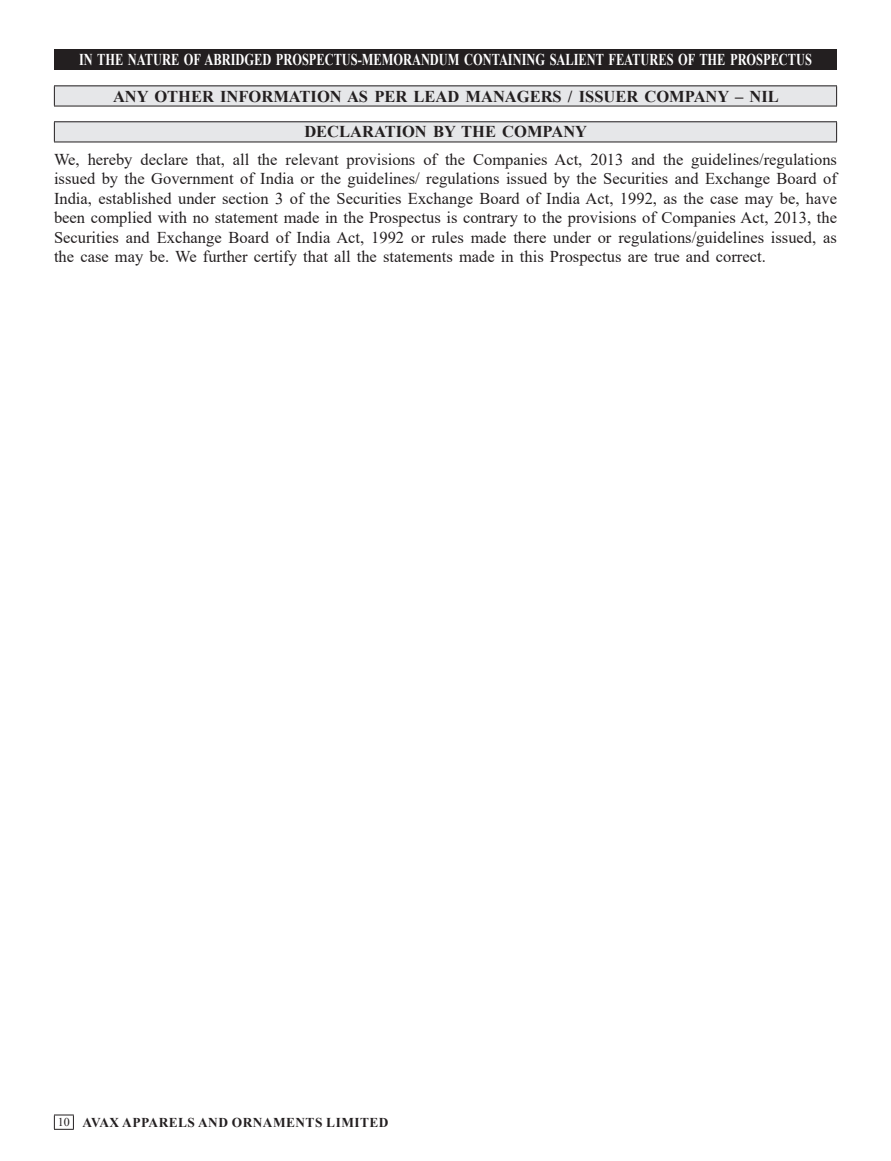
<style>
.page{position:relative;width:891px;height:1161px;background:#fff}
.page>*{position:absolute;margin:0;border:0;box-sizing:border-box;transform-origin:0 0}
.t1{font:16.5px/19.5px "Times New Roman";color:#231f20;text-align:justify}
.t2{font:700 16.5px "Times New Roman";color:#fff;scale:.75 1}
.t3{font:700 16.5px "Times New Roman";color:#231f20}
.t4{font:700 13.5px "Times New Roman";letter-spacing:.035em;color:#231f20}
.s1{font-weight:400;font-size:12px}
</style>
<div class="page">
<div style="left:54px;top:49px;width:783px;height:20px;background:#231f20"></div>
<svg style="left:54px;top:1115px;width:20px;height:15px"></svg>
<div style="left:54px;top:86px;width:783px;height:20px;background:#e6e7e9"></div>
<hr style="left:54px;top:86px;width:783px;height:1px;background:#231f20">
<hr style="left:54px;top:106px;width:783px;height:1px;background:#231f20">
<svg style="left:54px;top:86px;width:1px;height:20px"></svg>
<svg style="left:836px;top:86px;width:1px;height:20px"></svg>
<div style="left:54px;top:122px;width:783px;height:20px;background:#e6e7e9"></div>
<hr style="left:54px;top:121px;width:783px;height:1px;background:#231f20">
<hr style="left:54px;top:142px;width:783px;height:1px;background:#231f20">
<svg style="left:54px;top:122px;width:1px;height:20px"></svg>
<svg style="left:836px;top:122px;width:1px;height:20px"></svg>
<p class="t2" style="left:79px;top:47px;width:979px">IN THE NATURE OF ABRIDGED PROSPECTUS-MEMORANDUM CONTAINING SALIENT FEATURES OF THE PROSPECTUS</p>
<p class="t3" style="left:113px;top:84px;width:667px">ANY OTHER INFORMATION AS PER LEAD MANAGERS / ISSUER COMPANY – NIL</p>
<p class="t3" style="left:304px;top:120px;width:284px">DECLARATION BY THE COMPANY</p>
<p class="t1" style="left:54px;top:149px;width:785px">We, hereby declare that, all the relevant provisions of the Companies Act, 2013 and the guidelines/regulations issued by the Government of India or the guidelines/ regulations issued by the Securities and Exchange Board of India, established under section 3 of the Securities Exchange Board of India Act, 1992, as the case may be, have been complied with no statement made in the Prospectus is contrary to the provisions of Companies Act, 2013, the Securities and Exchange Board of India Act, 1992 or rules made there under or regulations/guidelines issued, as the case may be. We further certify that all the statements made in this Prospectus are true and correct.</p>
<p class="t4" style="left:58px;top:1113px;width:332px"><span class="s1">10</span> AVAX APPARELS AND ORNAMENTS LIMITED</p>
</div>
